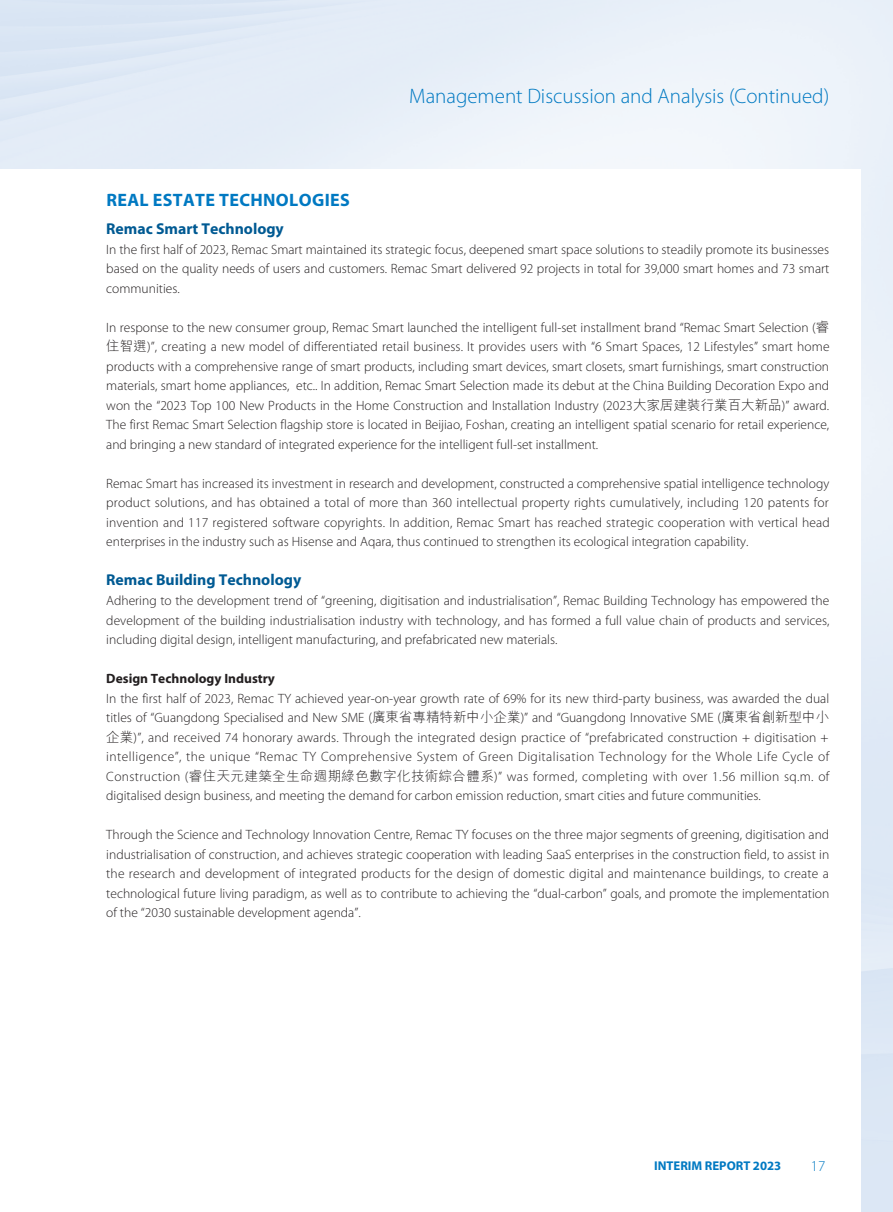
<style>
.page{position:relative;width:893px;height:1212px;background:#fff}
.page>*{position:absolute;margin:0;border:0;box-sizing:border-box;transform-origin:0 0}
.t1{font:300 21px "Myriad Pro";color:#0079c2}
._01_H1{font:700 18px "Myriad Pro";letter-spacing:.02em;color:#0079c2}
._02_H2{font:700 15.75px "Myriad Pro";color:#005a93}
.t2{font:300 15px "Myriad Pro";color:#0079c2}
._00_txt{font:300 13.5px/19.5px "Myriad Pro";color:#231f20;text-align:justify}
._03_H3{font:700 13.5px "Myriad Pro";color:#231f20}
.t3{font:700 12.75px "Myriad Pro";color:#0079c2}
.s1{font-family:"M Hei HK"}
</style>
<div class="page">
<p class="t1" style="left:409px;top:83px;width:422px">Management Discussion and Analysis (Continued)</p>
<p class="_01_H1" style="left:106px;top:190px;width:245px">REAL ESTATE TECHNOLOGIES</p>
<p class="_02_H2" style="left:106px;top:220px;width:179px">Remac Smart Technology</p>
<p class="_00_txt" style="left:106px;top:240px;width:724px">In the first half of 2023, Remac Smart maintained its strategic focus, deepened smart space solutions to steadily promote its businesses based on the quality needs of users and customers. Remac Smart delivered 92 projects in total for 39,000 smart homes and 73 smart communities.</p>
<p class="_00_txt" style="left:106px;top:318px;width:725px">In response to the new consumer group, Remac Smart launched the intelligent full-set installment brand “Remac Smart Selection (<span class="s1">睿住智選</span>)”, creating a new model of differentiated retail business. It provides users with “6 Smart Spaces, 12 Lifestyles” smart home products with a comprehensive range of smart products, including smart devices, smart closets, smart furnishings, smart construction materials, smart home appliances, etc.. In addition, Remac Smart Selection made its debut at the China Building Decoration Expo and won the “2023 Top 100 New Products in the Home Construction and Installation Industry (2023<span class="s1">大家居建裝行業百大新品</span>)” award.<br>The first Remac Smart Selection flagship store is located in Beijiao, Foshan, creating an intelligent spatial scenario for retail experience, and bringing a new standard of integrated experience for the intelligent full-set installment.</p>
<p class="_00_txt" style="left:106px;top:474px;width:725px">Remac Smart has increased its investment in research and development, constructed a comprehensive spatial intelligence technology product solutions, and has obtained a total of more than 360 intellectual property rights cumulatively, including 120 patents for invention and 117 registered software copyrights. In addition, Remac Smart has reached strategic cooperation with vertical head enterprises in the industry such as Hisense and Aqara, thus continued to strengthen its ecological integration capability.</p>
<p class="_02_H2" style="left:106px;top:571px;width:196px">Remac Building Technology</p>
<p class="_00_txt" style="left:106px;top:591px;width:725px">Adhering to the development trend of “greening, digitisation and industrialisation”, Remac Building Technology has empowered the development of the building industrialisation industry with technology, and has formed a full value chain of products and services, including digital design, intelligent manufacturing, and prefabricated new materials.</p>
<p class="_03_H3" style="left:106px;top:671px;width:170px">Design Technology Industry</p>
<p class="_00_txt" style="left:106px;top:688px;width:725px">In the first half of 2023, Remac TY achieved year-on-year growth rate of 69% for its new third-party business, was awarded the dual titles of “Guangdong Specialised and New SME (<span class="s1">廣東省專精特新中小企業</span>)” and “Guangdong Innovative SME (<span class="s1">廣東省創新型中小企業</span>)”, and received 74 honorary awards. Through the integrated design practice of “prefabricated construction + digitisation + intelligence”, the unique “Remac TY Comprehensive System of Green Digitalisation Technology for the Whole Life Cycle of Construction (<span class="s1">睿住天元建築全生命週期綠色數字化技術綜合體系</span>)” was formed, completing with over 1.56 million sq.m. of digitalised design business, and meeting the demand for carbon emission reduction, smart cities and future communities.</p>
<p class="_00_txt" style="left:106px;top:825px;width:724px">Through the Science and Technology Innovation Centre, Remac TY focuses on the three major segments of greening, digitisation and industrialisation of construction, and achieves strategic cooperation with leading SaaS enterprises in the construction field, to assist in the research and development of integrated products for the design of domestic digital and maintenance buildings, to create a technological future living paradigm, as well as to contribute to achieving the “dual-carbon” goals, and promote the implementation of the “2030 sustainable development agenda”.</p>
<p class="t3" style="left:654px;top:1158px;width:129px">INTERIM REPORT 2023</p>
<p class="t2" style="left:811px;top:1157px;width:16px">17</p>
</div>
